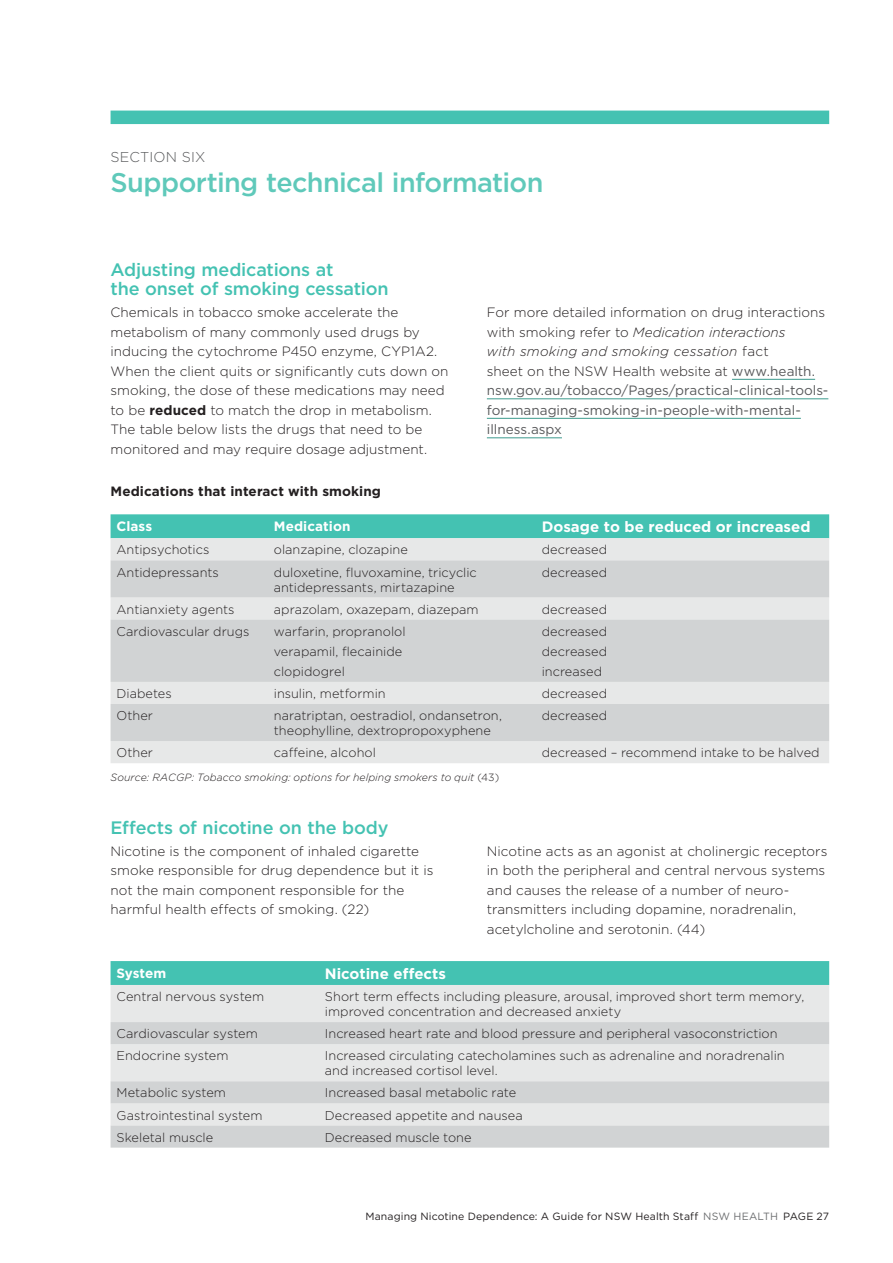
<style>
.page{position:relative;width:893px;height:1263px;background:#fff}
.page>*{position:absolute;margin:0;border:0;box-sizing:border-box;transform-origin:0 0}
.t1{font:500 27px "Gotham";letter-spacing:-.02em;color:#5fc9ba}
.t2{font:500 18px/19.5px "Gotham";letter-spacing:-.01em;color:#44c2b2}
.t3{font:700 15px "Gotham";color:#fff}
.t4{font:300 14.25px "Gotham";letter-spacing:.015em;color:#58595b}
.t5{font:300 13.5px/19.5px "Gotham";color:#231f20}
.t6{font:13.5px/19.5px "Gotham";color:#58595b}
.t7{font:700 13.5px "Gotham";letter-spacing:.005em;color:#231f20}
.t8{font:700 13.5px "Gotham";letter-spacing:.005em;color:#fff}
.t9{font:300 12.75px/15px "Gotham";color:#231f20}
.t10{font:10.5px "Gotham";letter-spacing:.01em;color:#231f20}
.t11{font:italic 300 10.5px "Gotham";letter-spacing:.005em;color:#231f20}
.s1{font-weight:700}
.s2{font-weight:300;color:#231f20}
.s3{font-weight:300;font-style:italic;color:#231f20}
.s4{font-style:normal}
.s5{color:#6d6f71}
</style>
<div class="page">
<hr style="left:732px;top:379px;width:83px;height:1px;background:#3c9a8d">
<hr style="left:487px;top:398px;width:341px;height:1px;background:#3c9a8d">
<hr style="left:487px;top:418px;width:314px;height:1px;background:#3c9a8d">
<hr style="left:487px;top:437px;width:75px;height:1px;background:#3c9a8d">
<div style="left:111px;top:514px;width:718px;height:24px;background:#44c2b2"></div>
<div style="left:111px;top:538px;width:718px;height:225px;background:#e7e8e8"></div>
<svg style="left:111px;top:560px;width:718px;height:181px;background:#d6d8d9"></svg>
<div style="left:111px;top:961px;width:718px;height:24px;background:#44c2b2"></div>
<div style="left:111px;top:985px;width:718px;height:37px;background:#e7e8e8"></div>
<svg style="left:111px;top:1022px;width:718px;height:125px;background:#dbdddd"></svg>
<div style="left:111px;top:111px;width:718px;height:13px;background:#44c2b2"></div>
<p class="t4" style="left:111px;top:148px;width:96px">SECTION SIX</p>
<h1 class="t1" style="left:111px;top:165px;width:434px">Supporting technical information</h1>
<h2 class="t2" style="left:111px;top:260px;width:280px">Adjusting medications at<br>the onset of smoking cessation</h2>
<p class="t5" style="left:111px;top:302px;width:339px">Chemicals in tobacco smoke accelerate the metabolism of many commonly used drugs by inducing the cytochrome P450 enzyme, CYP1A2.<br>When the client quits or significantly cuts down on smoking, the dose of these medications may need to be <span class="s1">reduced</span> to match the drop in metabolism.<br>The table below lists the drugs that need to be monitored and may require dosage adjustment.</p>
<p class="t6" style="left:487px;top:302px;width:343px"><span class="s2">For more detailed information on drug interactions with smoking refer to</span> <span class="s3">Medication interactions<br>with smoking and smoking cessation</span> <span class="s2">fact<br>sheet on the NSW Health website at</span> www.health. nsw.gov.au/tobacco/Pages/practical-clinical-tools&shy;for-managing-smoking-in-people-with-mental&shy;illness.aspx</p>
<p class="t7" style="left:111px;top:482px;width:272px">Medications that interact with smoking</p>
<p class="t8" style="left:117px;top:517px;width:37px">Class</p>
<p class="t8" style="left:274px;top:517px;width:78px">Medication</p>
<p class="t3" style="left:542px;top:517px;width:270px">Dosage to be reduced or increased</p>
<p class="t9" style="left:117px;top:542px;width:95px">Antipsychotics</p>
<p class="t9" style="left:274px;top:542px;width:136px">olanzapine, clozapine</p>
<p class="t9" style="left:542px;top:542px;width:67px">decreased</p>
<p class="t9" style="left:117px;top:564px;width:104px">Antidepressants</p>
<p class="t9" style="left:274px;top:564px;width:204px">duloxetine, fluvoxamine, tricyclic antidepressants, mirtazapine</p>
<p class="t9" style="left:542px;top:564px;width:67px">decreased</p>
<p class="t9" style="left:117px;top:601px;width:120px">Antianxiety agents</p>
<p class="t9" style="left:274px;top:601px;width:206px">aprazolam, oxazepam, diazepam</p>
<p class="t9" style="left:542px;top:601px;width:67px">decreased</p>
<p class="t9" style="left:117px;top:623px;width:135px">Cardiovascular drugs</p>
<p class="t9" style="left:274px;top:621px;width:133px;line-height:20.1px">warfarin, propranolol verapamil, flecainide clopidogrel</p>
<p class="t9" style="left:542px;top:621px;width:67px;line-height:20.1px;text-align:justify">decreased decreased increased</p>
<p class="t9" style="left:117px;top:686px;width:57px">Diabetes</p>
<p class="t9" style="left:274px;top:686px;width:113px">insulin, metformin</p>
<p class="t9" style="left:542px;top:686px;width:67px">decreased</p>
<p class="t9" style="left:117px;top:708px;width:38px">Other</p>
<p class="t9" style="left:274px;top:708px;width:230px">naratriptan, oestradiol, ondansetron, theophylline, dextropropoxyphene</p>
<p class="t9" style="left:542px;top:708px;width:67px">decreased</p>
<p class="t9" style="left:117px;top:745px;width:38px">Other</p>
<p class="t9" style="left:274px;top:745px;width:104px">caffeine, alcohol</p>
<p class="t9" style="left:542px;top:745px;width:279px">decreased – recommend intake to be halved</p>
<p class="t11" style="left:111px;top:771px;width:390px">Source: RACGP: Tobacco smoking: options for helping smokers to quit <span class="s4">(43)</span></p>
<h2 class="t2" style="left:111px;top:818px;width:279px">Effects of nicotine on the body</h2>
<p class="t5" style="left:111px;top:841px;width:324px">Nicotine is the component of inhaled cigarette smoke responsible for drug dependence but it is not the main component responsible for the harmful health effects of smoking. (22)</p>
<p class="t5" style="left:487px;top:841px;width:342px">Nicotine acts as an agonist at cholinergic receptors in both the peripheral and central nervous systems and causes the release of a number of neuro&shy;transmitters including dopamine, noradrenalin, acetylcholine and serotonin. (44)</p>
<p class="t8" style="left:117px;top:964px;width:51px">System</p>
<p class="t3" style="left:325px;top:964px;width:123px">Nicotine effects</p>
<p class="t9" style="left:117px;top:989px;width:149px">Central nervous system</p>
<p class="t9" style="left:325px;top:989px;width:481px">Short term effects including pleasure, arousal, improved short term memory, improved concentration and decreased anxiety</p>
<p class="t9" style="left:117px;top:1026px;width:143px">Cardiovascular system</p>
<p class="t9" style="left:325px;top:1026px;width:454px">Increased heart rate and blood pressure and peripheral vasoconstriction</p>
<p class="t9" style="left:117px;top:1048px;width:114px">Endocrine system</p>
<p class="t9" style="left:325px;top:1048px;width:461px">Increased circulating catecholamines such as adrenaline and noradrenalin and increased cortisol level.</p>
<p class="t9" style="left:117px;top:1085px;width:111px">Metabolic system</p>
<p class="t9" style="left:325px;top:1085px;width:193px">Increased basal metabolic rate</p>
<p class="t9" style="left:117px;top:1107px;width:148px">Gastrointestinal system</p>
<p class="t9" style="left:325px;top:1107px;width:199px">Decreased appetite and nausea</p>
<p class="t9" style="left:117px;top:1129px;width:98px">Skeletal muscle</p>
<p class="t9" style="left:325px;top:1129px;width:148px">Decreased muscle tone</p>
<p class="t10" style="left:365px;top:1210px;width:465px">Managing Nicotine Dependence: A Guide for NSW Health Staff <span class="s5">NSW HEALTH</span> PAGE 27</p>
</div>
